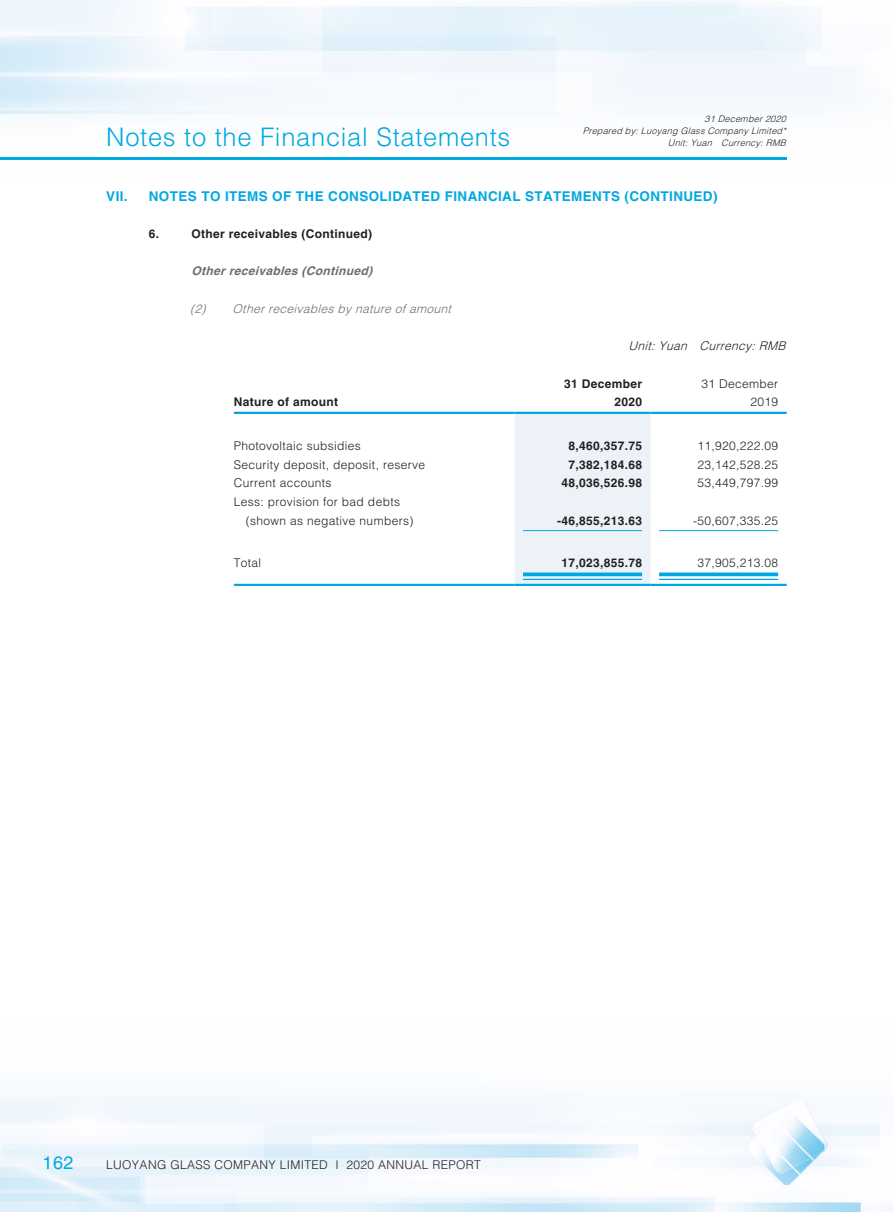
<style>
.page{position:relative;width:893px;height:1212px;background:#fff}
.page>*{position:absolute;margin:0;border:0;box-sizing:border-box;transform-origin:0 0}
.t1{font:300 25.5px "Helvetica LT Std";letter-spacing:.03em;color:#00a8e2}
.t2{font:18px "Helvetica LT Std";color:#00a8e2}
.t3{font:700 13.5px "Helvetica LT Std";letter-spacing:.03em;color:#00a8e2}
.t4{font:300 12px/18.8px "Helvetica LT Std";letter-spacing:.03em;color:#231f20;text-align:right}
.t5{font:700 12px/18.8px "Helvetica LT Std";letter-spacing:.03em;color:#231f20;text-align:right}
.t6{font:italic 300 12px "Helvetica LT Std";color:#6c6d70}
.t7{font:italic 700 12px "Helvetica LT Std";color:#6c6d70}
.t8{font:italic 300 12px "Helvetica LT Std";color:#231f20}
.t9{font:italic 300 9px/12px "Helvetica LT Std";color:#231f20;text-align:right}
</style>
<div class="page">
<img style="left:0;top:0;width:893px;height:1212px">
<hr style="left:0;top:157px;width:787px;height:3px;background:#00a8e2">
<div style="left:514px;top:414px;width:137px;height:170px;background:#edf2f8"></div>
<hr style="left:234px;top:412px;width:280px;height:2px;background:#00a8e2">
<hr style="left:514px;top:412px;width:137px;height:2px;background:#00a8e2">
<hr style="left:651px;top:412px;width:136px;height:2px;background:#00a8e2">
<hr style="left:523px;top:530px;width:119px;height:1px;background:#00a8e2">
<hr style="left:659px;top:530px;width:119px;height:1px;background:#00a8e2">
<svg style="left:523px;top:572px;width:119px;height:4px"></svg>
<hr style="left:523px;top:579px;width:119px;height:1px;background:#00a8e2">
<svg style="left:659px;top:572px;width:119px;height:4px"></svg>
<hr style="left:659px;top:579px;width:119px;height:1px;background:#00a8e2">
<hr style="left:234px;top:584px;width:280px;height:2px;background:#00a8e2">
<hr style="left:514px;top:584px;width:137px;height:2px;background:#00a8e2">
<hr style="left:651px;top:584px;width:136px;height:2px;background:#00a8e2">
<h1 class="t1" style="left:106px;top:121px;width:406px">Notes to the Financial Statements</h1>
<p class="t9" style="left:583px;top:112px;width:208px">31 December2020<br>Prepared by:Luoyang GlassCompanyLimited*<br>Unit:Yuan Currency:RMB</p>
<p class="t3" style="left:106px;top:188px;width:23px">VII.</p>
<p class="t3" style="left:149px;top:188px;width:570px">NOTES TO ITEMS OF THE CONSOLIDATED FINANCIAL STATEMENTS (CONTINUED)</p>
<p class="t5" style="left:149px;top:224px;width:12px">6.</p>
<p class="t5" style="left:191px;top:224px;width:182px">Other receivables (Continued)</p>
<p class="t7" style="left:191px;top:264px;width:186px">Otherreceivables (Continued)</p>
<p class="t6" style="left:190px;top:301px;width:266px">(2) Otherreceivablesbynature ofamount</p>
<p class="t8" style="left:628px;top:338px;width:163px">Unit:Yuan Currency:RMB</p>
<p class="t5" style="left:234px;top:393px;width:106px">Nature of amount</p>
<p class="t5" style="left:564px;top:374px;width:80px">31 December<br>2020</p>
<p class="t4" style="left:701px;top:374px;width:78px">31 December<br>2019</p>
<p class="t4" style="left:234px;top:436px;width:129px">Photovoltaic subsidies</p>
<p class="t5" style="left:568px;top:436px;width:75px">8,460,357.75</p>
<p class="t4" style="left:697px;top:436px;width:82px">11,920,222.09</p>
<p class="t4" style="left:234px;top:455px;width:193px">Security deposit, deposit, reserve</p>
<p class="t5" style="left:568px;top:455px;width:75px">7,382,184.68</p>
<p class="t4" style="left:697px;top:455px;width:82px">23,142,528.25</p>
<p class="t4" style="left:234px;top:474px;width:99px">Current accounts</p>
<p class="t5" style="left:561px;top:474px;width:82px">48,036,526.98</p>
<p class="t4" style="left:697px;top:474px;width:82px">53,449,797.99</p>
<p class="t4" style="left:246px;top:492px;width:169px;text-align:left;text-indent:-12px">Less: provision for bad debts (shown as negative numbers)</p>
<p class="t5" style="left:557px;top:511px;width:87px">-46,855,213.63</p>
<p class="t4" style="left:693px;top:511px;width:87px">-50,607,335.25</p>
<p class="t4" style="left:234px;top:553px;width:29px">Total</p>
<p class="t5" style="left:561px;top:553px;width:82px">17,023,855.78</p>
<p class="t4" style="left:697px;top:553px;width:82px">37,905,213.08</p>
<h2 class="t2" style="left:43px;top:1152px;width:33px">162</h2>
<p class="t4" style="left:106px;top:1155px;width:376px">LUOYANG GLASS COMPANY LIMITED I 2020 ANNUAL REPORT</p>
</div>
